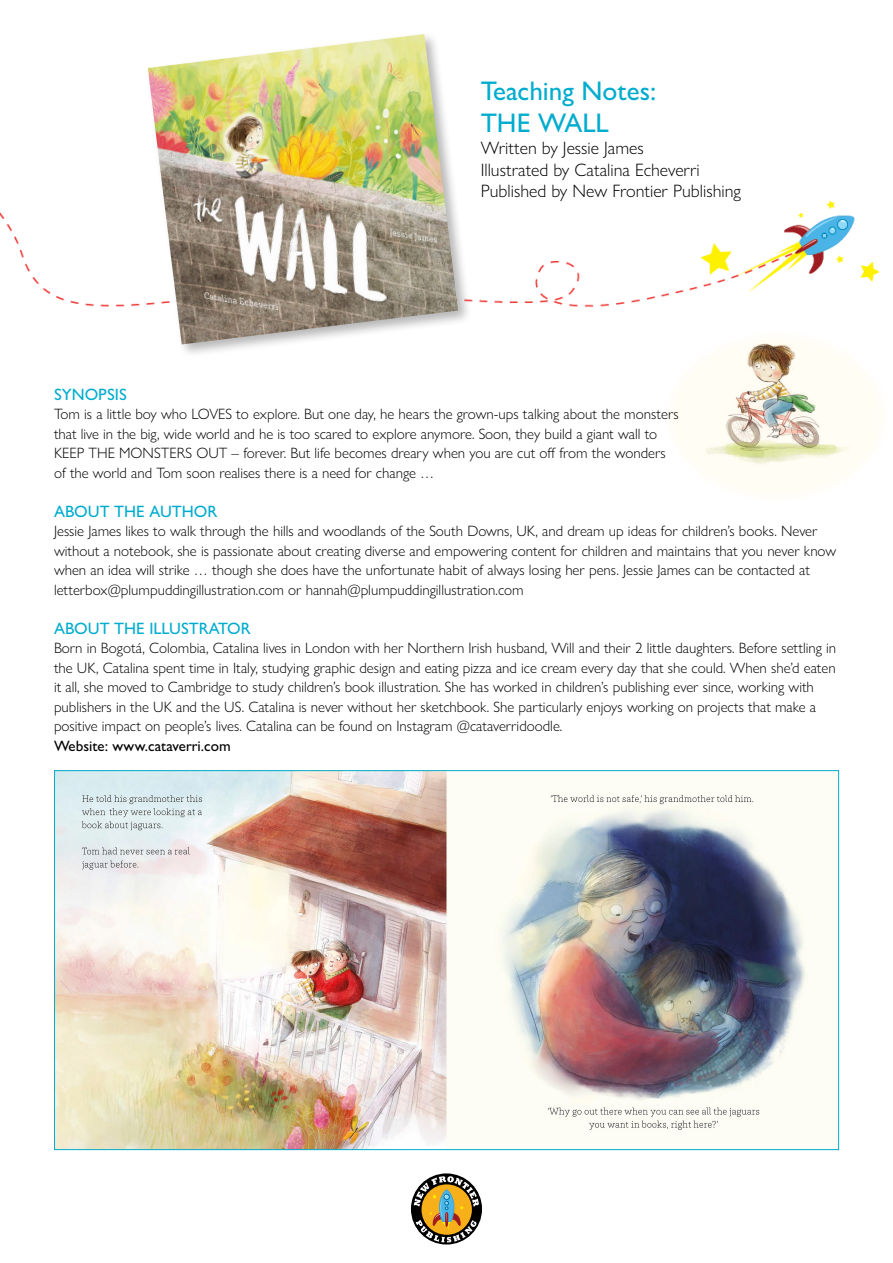
<style>
.page{position:relative;width:893px;height:1263px;background:#fff}
.page>*{position:absolute;margin:0;border:0;box-sizing:border-box;transform-origin:0 0}
.t1{font:500 27px "Gill Sans Nova";color:#00acce}
.t2{font:300 18px "Gill Sans Nova";color:#000}
.Heading{font:500 16.5px "Gill Sans Nova";color:#00acce}
.Paragraph{font:300 15px/19.5px "Gill Sans Nova";color:#000}
.Paragraph-2{font:500 15px "Gill Sans Nova";color:#000}
</style>
<div class="page">
<img style="left:0;top:200px;width:880px;height:108px">
<div style="left:145px;top:31px;width:327px;height:328px;background:#000;opacity:.29"></div>
<img style="left:148px;top:34px;width:310px;height:310px">
<img style="left:56px;top:772px;width:754px;height:376px">
<svg style="left:411px;top:1173px;width:71px;height:71px"></svg>
<svg style="left:414px;top:1176px;width:65px;height:66px"></svg>
<svg style="left:676px;top:340px;width:202px;height:152px"></svg>
<p class="t1" style="left:481px;top:74px;width:177px">Teaching Notes:</p>
<p class="t1" style="left:481px;top:107px;width:130px">THE WALL</p>
<p class="t2" style="left:481px;top:137px;width:165px">Written by Jessie James</p>
<p class="t2" style="left:481px;top:158px;width:220px">Illustrated by Catalina Echeverri</p>
<p class="t2" style="left:481px;top:180px;width:262px">Published by New Frontier Publishing</p>
<p class="Heading" style="left:54px;top:384px;width:74px">SYNOPSIS</p>
<p class="Paragraph" style="left:54px;top:404px;width:626px">Tom is a little boy who LOVES to explore. But one day, he hears the grown-ups talking about the monsters</p>
<p class="Paragraph" style="left:54px;top:424px;width:605px">that live in the big, wide world and he is too scared to explore anymore. Soon, they build a giant wall to</p>
<p class="Paragraph" style="left:54px;top:443px;width:613px">KEEP THE MONSTERS OUT – forever. But life becomes dreary when you are cut off from the wonders</p>
<p class="Paragraph" style="left:54px;top:463px;width:382px">of the world and Tom soon realises there is a need for change …</p>
<p class="Heading" style="left:54px;top:501px;width:165px">ABOUT THE AUTHOR</p>
<p class="Paragraph" style="left:54px;top:521px;width:784px">Jessie James likes to walk through the hills and woodlands of the South Downs, UK, and dream up ideas for children’s books. Never without a notebook, she is passionate about creating diverse and empowering content for children and maintains that you never know when an idea will strike … though she does have the unfortunate habit of always losing her pens. Jessie James can be contacted at letterbox@plumpuddingillustration.com or hannah@plumpuddingillustration.com</p>
<p class="Heading" style="left:54px;top:618px;width:198px">ABOUT THE ILLUSTRATOR</p>
<p class="Paragraph" style="left:54px;top:638px;width:784px">Born in Bogotá, Colombia, Catalina lives in London with her Northern Irish husband, Will and their 2 little daughters. Before settling in the UK, Catalina spent time in Italy, studying graphic design and eating pizza and ice cream every day that she could. When she’d eaten it all, she moved to Cambridge to study children’s book illustration. She has worked in children’s publishing ever since, working with publishers in the UK and the US. Catalina is never without her sketchbook. She particularly enjoys working on projects that make a positive impact on people’s lives. Catalina can be found on Instagram @cataverridoodle.</p>
<p class="Paragraph-2" style="left:54px;top:736px;width:178px">Website: www.cataverri.com</p>
</div>
